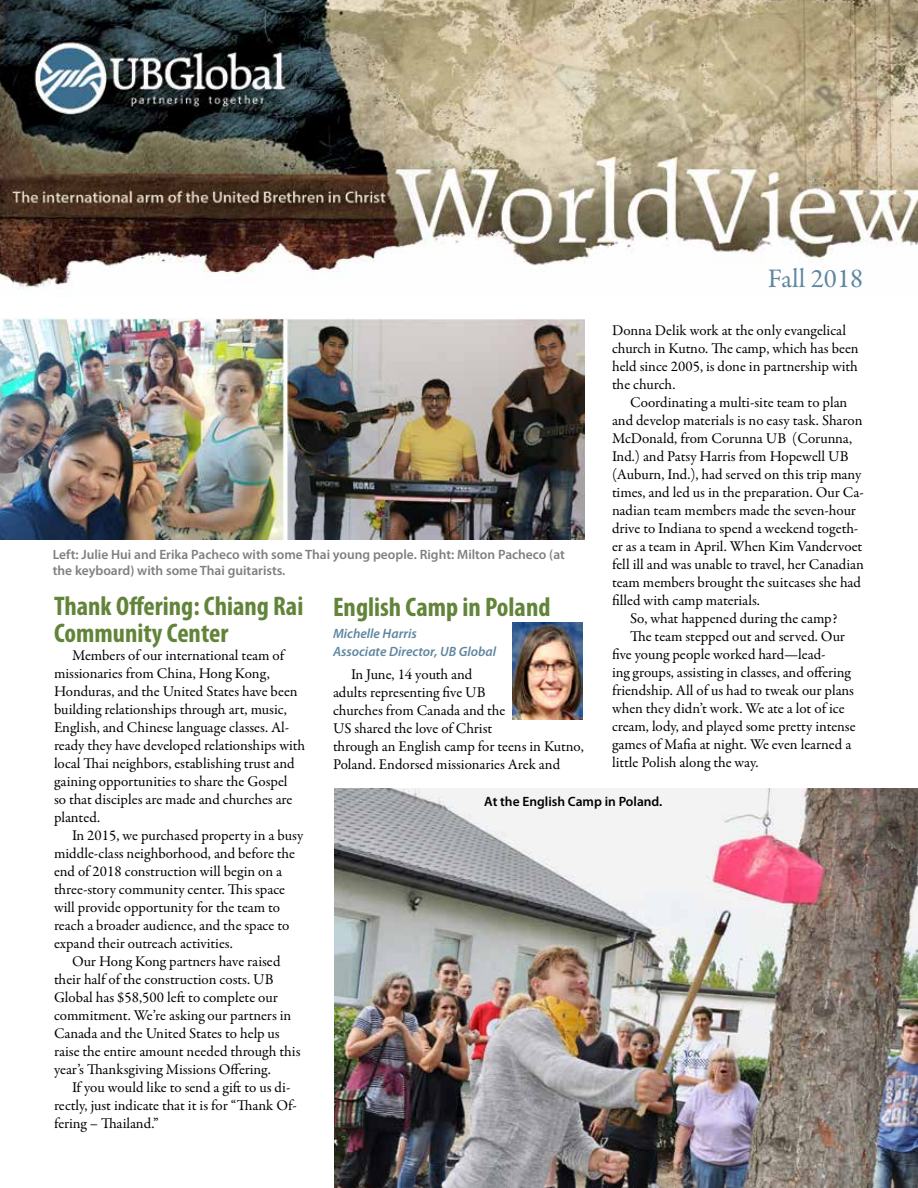
<style>
.page{position:relative;width:918px;height:1188px;background:#fff}
.page>*{position:absolute;margin:0;border:0;box-sizing:border-box;transform-origin:0 0}
.t1{font:700 condensed 27px/27px "Myriad Pro";color:#628439}
.t2{font:27px "Garamond Premr Pro";color:#5f869f}
.t3{font:15px/18px "Garamond Premr Pro";letter-spacing:-.005em;color:#000}
.t4{font:600 13.5px/16.2px "Myriad Pro";color:#7f7f7f}
.t5{font:italic 600 13.5px/18px "Myriad Pro";color:#5f869f}
.t6{font:600 13.5px "Myriad Pro";color:#000}
</style>
<div class="page">
<img style="left:0;top:0;width:918px;height:289px">
<img style="left:512px;top:623px;width:71px;height:96px">
<img style="left:334px;top:789px;width:584px;height:399px">
<img style="left:0;top:318px;width:585px;height:221px">
<h1 class="t2" style="left:768px;top:262px;width:97px">Fall 2018</h1>
<p class="t3" style="left:612px;top:322px;width:248px">Donna Delik work at the only evangelical church in Kutno. The camp, which has been held since 2005, is done in partnership with the church.</p>
<p class="t3" style="left:630px;top:394px;width:219px">Coordinating a multi-site team to plan</p>
<p class="t3" style="left:612px;top:412px;width:252px">and develop materials is no easy task. Sharon</p>
<p class="t3" style="left:612px;top:430px;width:242px">McDonald, from Corunna UB (Corunna,</p>
<p class="t3" style="left:612px;top:448px;width:238px">Ind.) and Patsy Harris from Hopewell UB</p>
<p class="t3" style="left:612px;top:466px;width:251px">(Auburn, Ind.), had served on this trip many</p>
<p class="t3" style="left:612px;top:484px;width:253px">times, and led us in the preparation. Our Ca-</p>
<p class="t3" style="left:612px;top:502px;width:246px">nadian team members made the seven-hour</p>
<p class="t3" style="left:612px;top:520px;width:248px">drive to Indiana to spend a weekend togeth-</p>
<p class="t3" style="left:612px;top:538px;width:252px">er as a team in April. When Kim Vandervoet</p>
<p class="t3" style="left:612px;top:556px;width:254px">fell ill and was unable to travel, her Canadian</p>
<p class="t3" style="left:612px;top:574px;width:251px">team members brought the suitcases she had</p>
<p class="t3" style="left:612px;top:592px;width:150px">filled with camp materials.</p>
<p class="t3" style="left:630px;top:610px;width:209px">So, what happened during the camp?</p>
<p class="t3" style="left:630px;top:628px;width:217px">The team stepped out and served. Our</p>
<p class="t3" style="left:612px;top:646px;width:215px">five young people worked hard—lead-</p>
<p class="t3" style="left:612px;top:664px;width:240px">ing groups, assisting in classes, and offering</p>
<p class="t3" style="left:612px;top:682px;width:244px">friendship. All of us had to tweak our plans</p>
<p class="t3" style="left:612px;top:700px;width:234px">when they didn’t work. We ate a lot of ice</p>
<p class="t3" style="left:612px;top:718px;width:245px">cream, lody, and played some pretty intense</p>
<p class="t3" style="left:612px;top:736px;width:241px">games of Mafia at night. We even learned a</p>
<p class="t3" style="left:612px;top:754px;width:148px">little Polish along the way.</p>
<p class="t6" style="left:484px;top:792px;width:180px">At the English Camp in Poland.</p>
<p class="t4" style="left:53px;top:546px;width:514px">Left: Julie Hui and Erika Pacheco with some Thai young people. Right: Milton Pacheco (at the keyboard) with some Thai guitarists.</p>
<h1 class="t1" style="left:54px;top:592px;width:251px">Thank Offering: Chiang Rai<br>Community Center</h1>
<p class="t3" style="left:54px;top:647px;width:253px;text-indent:18px">Members of our international team of missionaries from China, Hong Kong, Honduras, and the United States have been building relationships through art, music, English, and Chinese language classes. Al&shy;ready they have developed relationships with local Thai neighbors, establishing trust and gaining opportunities to share the Gospel<br>so that disciples are made and churches are planted.</p>
<p class="t3" style="left:72px;top:827px;width:233px">In 2015, we purchased property in a busy</p>
<p class="t3" style="left:54px;top:845px;width:243px">middle-class neighborhood, and before the</p>
<p class="t3" style="left:54px;top:863px;width:230px">end of 2018 construction will begin on a</p>
<p class="t3" style="left:54px;top:881px;width:233px">three-story community center. This space</p>
<p class="t3" style="left:54px;top:899px;width:228px">will provide opportunity for the team to</p>
<p class="t3" style="left:54px;top:917px;width:237px">reach a broader audience, and the space to</p>
<p class="t3" style="left:54px;top:935px;width:180px">expand their outreach activities.</p>
<p class="t3" style="left:72px;top:953px;width:210px">Our Hong Kong partners have raised</p>
<p class="t3" style="left:54px;top:971px;width:221px">their half of the construction costs. UB</p>
<p class="t3" style="left:54px;top:989px;width:225px">Global has $58,500 left to complete our</p>
<p class="t3" style="left:54px;top:1007px;width:239px">commitment. We’re asking our partners in</p>
<p class="t3" style="left:54px;top:1025px;width:227px">Canada and the United States to help us</p>
<p class="t3" style="left:54px;top:1043px;width:248px">raise the entire amount needed through this</p>
<p class="t3" style="left:54px;top:1061px;width:218px">year’s Thanksgiving Missions Offering.</p>
<p class="t3" style="left:72px;top:1079px;width:220px">If you would like to send a gift to us di-</p>
<p class="t3" style="left:54px;top:1097px;width:244px">rectly, just indicate that it is for “Thank Of-</p>
<p class="t3" style="left:54px;top:1115px;width:106px">fering – Thailand.”</p>
<h1 class="t1" style="left:333px;top:593px;width:219px">English Camp in Poland</h1>
<p class="t5" style="left:333px;top:624px;width:165px">Michelle Harris<br>Associate Director, UB Global</p>
<p class="t3" style="left:333px;top:665px;width:252px;text-indent:18px">In June, 14 youth and<br>adults representing five UB<br>churches from Canada and the<br>US shared the love of Christ<br>through an English camp for teens in Kutno,<br>Poland. Endorsed missionaries Arek and</p>
</div>
